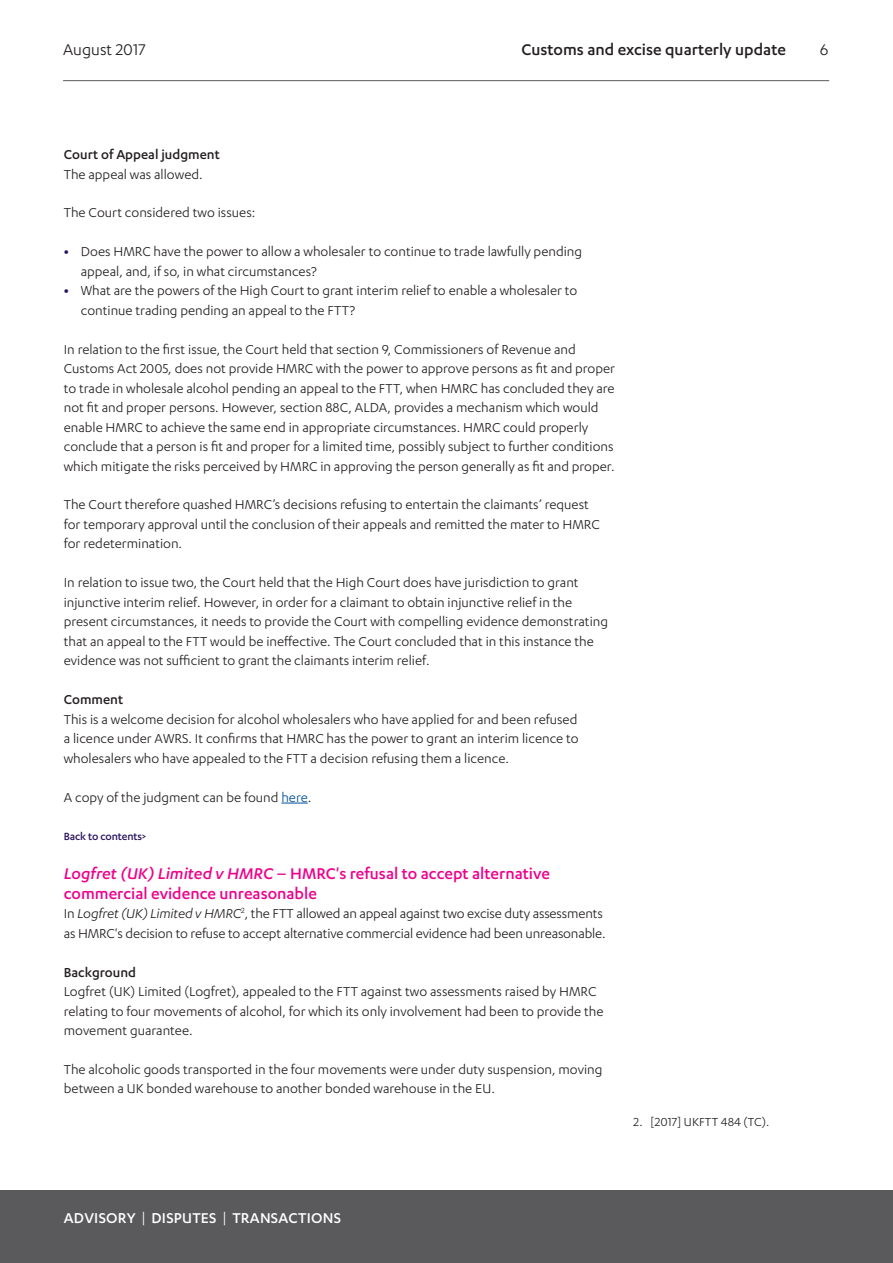
<style>
.page{position:relative;width:893px;height:1263px;background:#fff}
.page>*{position:absolute;margin:0;border:0;box-sizing:border-box;transform-origin:0 0}
.Heading_2__pink{font:500 18px/19.5px "Karbon";color:#ed028c}
.t1{font:500 18px "Karbon";color:#231f20}
.t2{font:18px "Karbon";color:#231f20}
.t3{font:500 16.5px "Karbon";letter-spacing:.015em;color:#fff}
.Body{font:15px/19.5px "Karbon";color:#231f20}
.Heading_3{font:500 15px "Karbon";color:#231f20}
.t4{font:13.5px "Karbon";color:#231f20}
.Body-2{font:500 12px "Karbon";letter-spacing:-.01em;color:#29135d}
.s1{font-weight:700;color:#29135d}
.s2{color:#01519a}
.s3{font-style:italic}
.s4{font-weight:400}
</style>
<div class="page">
<hr style="left:63px;top:80px;width:766px;height:1px;background:#5a5a5d">
<div style="left:0;top:1191px;width:893px;height:72px;background:#5a5a5d"></div>
<svg style="left:281px;top:803px;width:27px;height:1px"></svg>
<p class="t2" style="left:63px;top:39px;width:84px">August 2017</p>
<p class="t1" style="left:521px;top:39px;width:266px">Customs and excise quarterly update</p>
<p class="t2" style="left:820px;top:39px;width:10px">6</p>
<p class="Heading_3" style="left:64px;top:146px;width:158px">Court of Appeal judgment</p>
<p class="Body" style="left:64px;top:164px;width:140px">The appeal was allowed.</p>
<p class="Body" style="left:64px;top:203px;width:193px">The Court considered two issues:</p>
<p class="Body" style="left:81px;top:241px;width:503px;text-indent:-17px"><span class="s1">•</span> Does HMRC have the power to allow a wholesaler to continue to trade lawfully pending appeal, and, if so, in what circumstances?</p>
<p class="Body" style="left:81px;top:280px;width:498px;text-indent:-17px"><span class="s1">•</span> What are the powers of the High Court to grant interim relief to enable a wholesaler to continue trading pending an appeal to the FTT?</p>
<p class="Body" style="left:64px;top:339px;width:553px">In relation to the first issue, the Court held that section 9, Commissioners of Revenue and Customs Act 2005, does not provide HMRC with the power to approve persons as fit and proper to trade in wholesale alcohol pending an appeal to the FTT, when HMRC has concluded they are not fit and proper persons. However, section 88C, ALDA, provides a mechanism which would enable HMRC to achieve the same end in appropriate circumstances. HMRC could properly conclude that a person is fit and proper for a limited time, possibly subject to further conditions which mitigate the risks perceived by HMRC in approving the person generally as fit and proper.</p>
<p class="Body" style="left:64px;top:495px;width:537px">The Court therefore quashed HMRC’s decisions refusing to entertain the claimants’ request for temporary approval until the conclusion of their appeals and remitted the mater to HMRC for redetermination.</p>
<p class="Body" style="left:64px;top:573px;width:546px">In relation to issue two, the Court held that the High Court does have jurisdiction to grant injunctive interim relief. However, in order for a claimant to obtain injunctive relief in the present circumstances, it needs to provide the Court with compelling evidence demonstrating that an appeal to the FTT would be ineffective. The Court concluded that in this instance the evidence was not sufficient to grant the claimants interim relief.</p>
<p class="Heading_3" style="left:64px;top:691px;width:61px">Comment</p>
<p class="Body" style="left:64px;top:709px;width:516px;text-align:justify">This is a welcome decision for alcohol wholesalers who have applied for and been refused a licence under AWRS. It confirms that HMRC has the power to grant an interim licence to wholesalers who have appealed to the FTT a decision refusing them a licence.</p>
<p class="Body" style="left:64px;top:787px;width:249px">A copy of the judgment can be found <span class="s2">here</span>.</p>
<p class="Body-2" style="left:64px;top:830px;width:84px">Back to contents&gt;</p>
<p class="Heading_2__pink" style="left:64px;top:863px;width:488px"><span class="s3">Logfret (UK) Limited v HMRC</span> – HMRC's refusal to accept alternative commercial evidence unreasonable</p>
<p class="Body" style="left:64px;top:903px;width:543px">In <span class="s3">Logfret (UK) Limited v HMRC</span><sup>2</sup>, the FTT allowed an appeal against two excise duty assessments as HMRC's decision to refuse to accept alternative commercial evidence had been unreasonable.</p>
<p class="Heading_3" style="left:64px;top:964px;width:74px">Background</p>
<p class="Body" style="left:64px;top:981px;width:541px">Logfret (UK) Limited (Logfret), appealed to the FTT against two assessments raised by HMRC relating to four movements of alcohol, for which its only involvement had been to provide the movement guarantee.</p>
<p class="Body" style="left:64px;top:1059px;width:540px">The alcoholic goods transported in the four movements were under duty suspension, moving between a UK bonded warehouse to another bonded warehouse in the EU.</p>
<p class="t4" style="left:634px;top:1115px;width:137px">2. [2017] UKFTT 484 (TC).</p>
<p class="t3" style="left:64px;top:1208px;width:279px">ADVISORY <span class="s4">|</span> DISPUTES <span class="s4">|</span> TRANSACTIONS</p>
</div>
